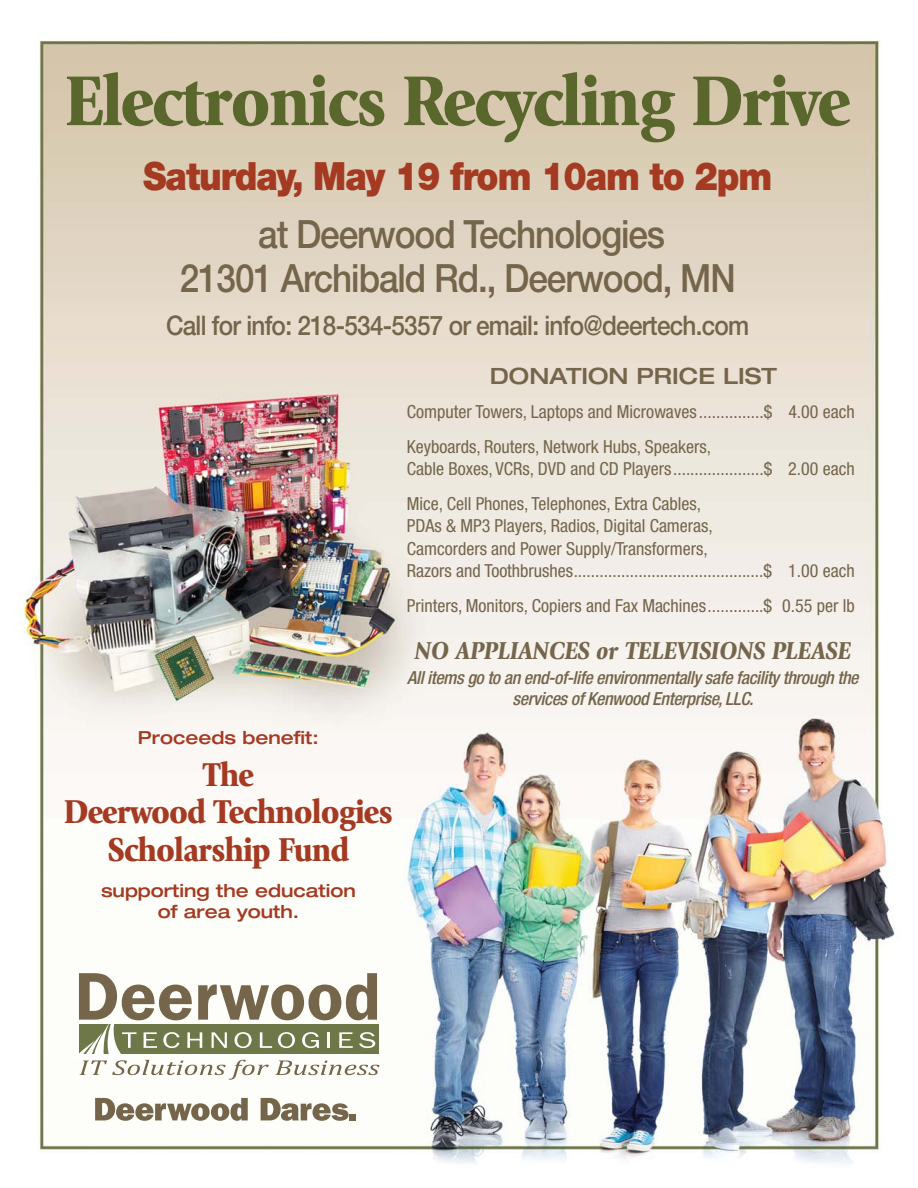
<style>
.page{position:relative;width:918px;height:1188px;background:#fff}
.page>*{position:absolute;margin:0;border:0;box-sizing:border-box;transform-origin:0 0}
.t1{font:900 73.5px "Giovanni";letter-spacing:-.03em;color:#59672d;scale:.9 1}
.t2{font:500 39px/43.5px "Helvetica Neue";letter-spacing:-.03em;color:#74654b;text-align:center;scale:.9 1}
.t3{font:900 39px "Helvetica Neue";letter-spacing:-.03em;color:#a43a22;scale:.9 1}
.t4{font:900 34.5px/37.5px "Giovanni";letter-spacing:-.03em;color:#a43a22;text-align:center;scale:.9 1}
.t5{font:500 27px "Helvetica Neue";letter-spacing:-.03em;color:#74654b;scale:.9 1}
.t6{font:italic 900 25.5px "Giovanni";color:#74654b;scale:.9 1}
.t7{font:500 expanded 22.5px "Helvetica Neue";color:#74654b}
.t8{font:condensed 18px/34.5px "Helvetica Neue";color:#74654b}
.t9{font:italic 500 condensed 18px/21.6px "Helvetica Neue";letter-spacing:-.025em;color:#74654b;text-align:center}
.t10{font:500 expanded 18px/21px "Helvetica Neue";color:#a43a22;text-align:center}
</style>
<div class="page">
<img style="left:23px;top:39px;width:872px;height:1125px">
<svg style="left:73px;top:973px;width:307px;height:107px"></svg>
<svg style="left:95px;top:1098px;width:153px;height:23px"></svg>
<svg style="left:261px;top:1098px;width:95px;height:23px"></svg>
<h1 class="t1" style="left:65px;top:72px;width:875px">Electronics Recycling Drive</h1>
<h2 class="t3" style="left:143px;top:163px;width:700px">Saturday, May 19 from 10am to 2pm</h2>
<h2 class="t2" style="left:180px;top:216px;width:619px">at Deerwood Technologies<br>21301 Archibald Rd., Deerwood, MN</h2>
<h3 class="t5" style="left:166px;top:315px;width:650px">Call for info: 218-534-5357 or email: info@deertech.com</h3>
<p class="t7" style="left:490px;top:367px;width:288px">DONATION PRICE LIST</p>
<p class="t8" style="left:407px;top:396px;width:450px">Computer Towers, Laptops and Microwaves ...............$ 4.00 each<br>Keyboards, Routers, Network Hubs, Speakers,</p>
<p class="t8" style="left:407px;top:453px;width:450px">Cable Boxes, VCRs, DVD and CD Players.....................$ 2.00 each<br>Mice, Cell Phones, Telephones, Extra Cables,</p>
<p class="t8" style="left:407px;top:516px;width:449px;line-height:22.5px">PDAs &amp; MP3 Players, Radios, Digital Cameras,<br>Camcorders and Power Supply/Transformers,<br>Razors and Toothbrushes............................................$ 1.00 each</p>
<p class="t8" style="left:407px;top:590px;width:450px">Printers, Monitors, Copiers and Fax Machines.............$ 0.55 per lb</p>
<p class="t10" style="left:138px;top:729px;width:182px">Proceeds benefit:</p>
<h3 class="t4" style="left:64px;top:759px;width:367px">The<br>Deerwood Technologies<br>Scholarship Fund</h3>
<p class="t10" style="left:101px;top:882px;width:256px">supporting the education of area youth.</p>
<h3 class="t6" style="left:415px;top:640px;width:486px">NO APPLIANCES or TELEVISIONS PLEASE</h3>
<p class="t9" style="left:407px;top:668px;width:456px">Allitems go to an end-of-life environmentally safe facility through the services of Kenwood Enterprise,LLC.</p>
</div>
